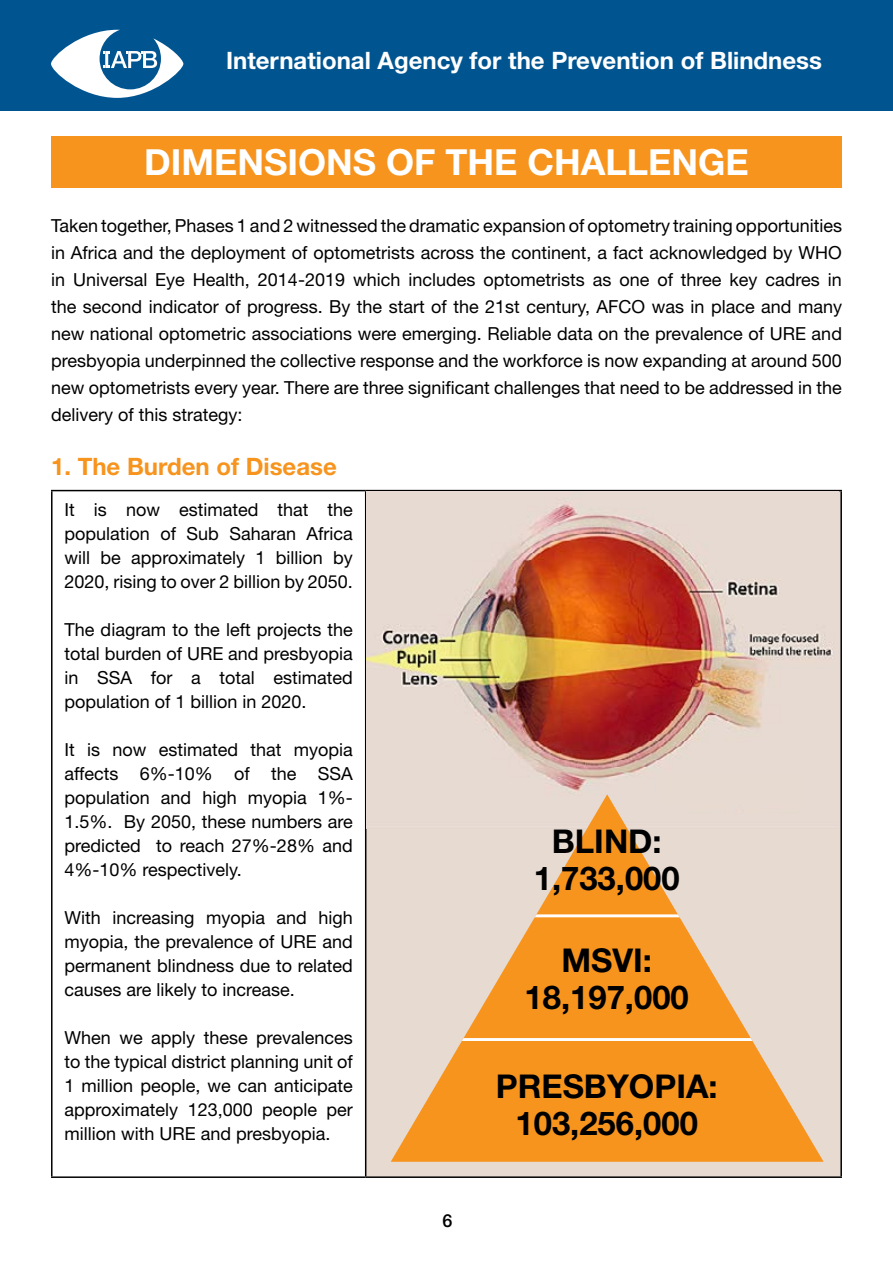
<style>
.page{position:relative;width:893px;height:1263px;background:#fff}
.page>*{position:absolute;margin:0;border:0;box-sizing:border-box;transform-origin:0 0}
.t1{font:700 36px "Helvetica Neue LT Std";color:#fff}
.t2{font:700 32.85px/37.5px "Helvetica Neue LT Std";color:#000;text-align:center}
.t3{font:700 24px "Helvetica Neue LT Std";color:#fff}
.t4{font:700 24px "Helvetica Neue LT Std";color:#f7941e}
.t5{font:18px/24px "Helvetica Neue LT Std";color:#000;text-align:justify}
.t6{font:500 18px "Helvetica Neue LT Std";color:#000}
</style>
<div class="page">
<div style="left:0;top:0;width:893px;height:111px;background:#005591"></div>
<svg style="left:51px;top:30px;width:132px;height:68px"></svg>
<div style="left:51px;top:136px;width:791px;height:51px;background:#f7941e"></div>
<div style="left:366px;top:491px;width:475px;height:686px;background:#e7dad1"></div>
<hr style="left:51px;top:490px;width:315px;height:1px;background:#000">
<hr style="left:51px;top:491px;width:2px;height:685px;background:#000">
<hr style="left:51px;top:1176px;width:315px;height:2px;background:#000">
<hr style="left:366px;top:490px;width:476px;height:1px;background:#000">
<hr style="left:365px;top:491px;width:1px;height:685px;background:#000">
<hr style="left:840px;top:491px;width:2px;height:685px;background:#000">
<hr style="left:366px;top:1176px;width:476px;height:2px;background:#000">
<img style="left:367px;top:504px;width:467px;height:288px">
<svg style="left:391px;top:794px;width:433px;height:368px"></svg>
<hr style="left:497px;top:914px;width:249px;height:3px;background:#fff">
<hr style="left:437px;top:1038px;width:332px;height:3px;background:#fff">
<div style="left:661px;top:774px;width:141px;height:31px;background:#e7dad1"></div>
<h3 class="t3" style="left:226px;top:46px;width:597px">International Agency for the Prevention of Blindness</h3>
<h1 class="t1" style="left:144px;top:139px;width:606px">DIMENSIONS OF THE CHALLENGE</h1>
<p class="t5" style="left:51px;top:212px;width:792px;line-height:27px">Taken together, Phases 1 and 2 witnessed the dramatic expansion of optometry training opportunities in Africa and the deployment of optometrists across the continent, a fact acknowledged by WHO in Universal Eye Health, 2014-2019 which includes optometrists as one of three key cadres in the second indicator of progress. By the start of the 21st century, AFCO was in place and many new national optometric associations were emerging. Reliable data on the prevalence of URE and presbyopia underpinned the collective response and the workforce is now expanding at around 500 new optometrists every year. There are three significant challenges that need to be addressed in the delivery of this strategy:</p>
<h3 class="t4" style="left:51px;top:452px;width:287px">1. The Burden of Disease</h3>
<p class="t5" style="left:65px;top:497px;width:290px">It is now estimated that the population of Sub Saharan Africa will be approximately 1 billion by 2020, rising to over 2 billion by 2050.</p>
<p class="t5" style="left:65px;top:617px;width:290px">The diagram to the left projects the total burden of URE and presbyopia in SSA for a total estimated population of 1 billion in 2020.</p>
<p class="t5" style="left:65px;top:737px;width:290px">It is now estimated that myopia affects 6%-10% of the SSA population and high myopia 1%- 1.5%. By 2050, these numbers are predicted to reach 27%-28% and 4%-10% respectively.</p>
<p class="t5" style="left:65px;top:905px;width:290px">With increasing myopia and high myopia, the prevalence of URE and permanent blindness due to related causes are likely to increase.</p>
<p class="t5" style="left:65px;top:1025px;width:290px">When we apply these prevalences to the typical district planning unit of 1 million people, we can anticipate approximately 123,000 people per million with URE and presbyopia.</p>
<h2 class="t2" style="left:534px;top:821px;width:147px">BLIND:<br>1,733,000</h2>
<h2 class="t2" style="left:525px;top:941px;width:166px">MSVI:<br>18,197,000</h2>
<h2 class="t2" style="left:496px;top:1066px;width:223px">PRESBYOPIA:<br>103,256,000</h2>
<p class="t6" style="left:443px;top:1210px;width:12px">6</p>
</div>
